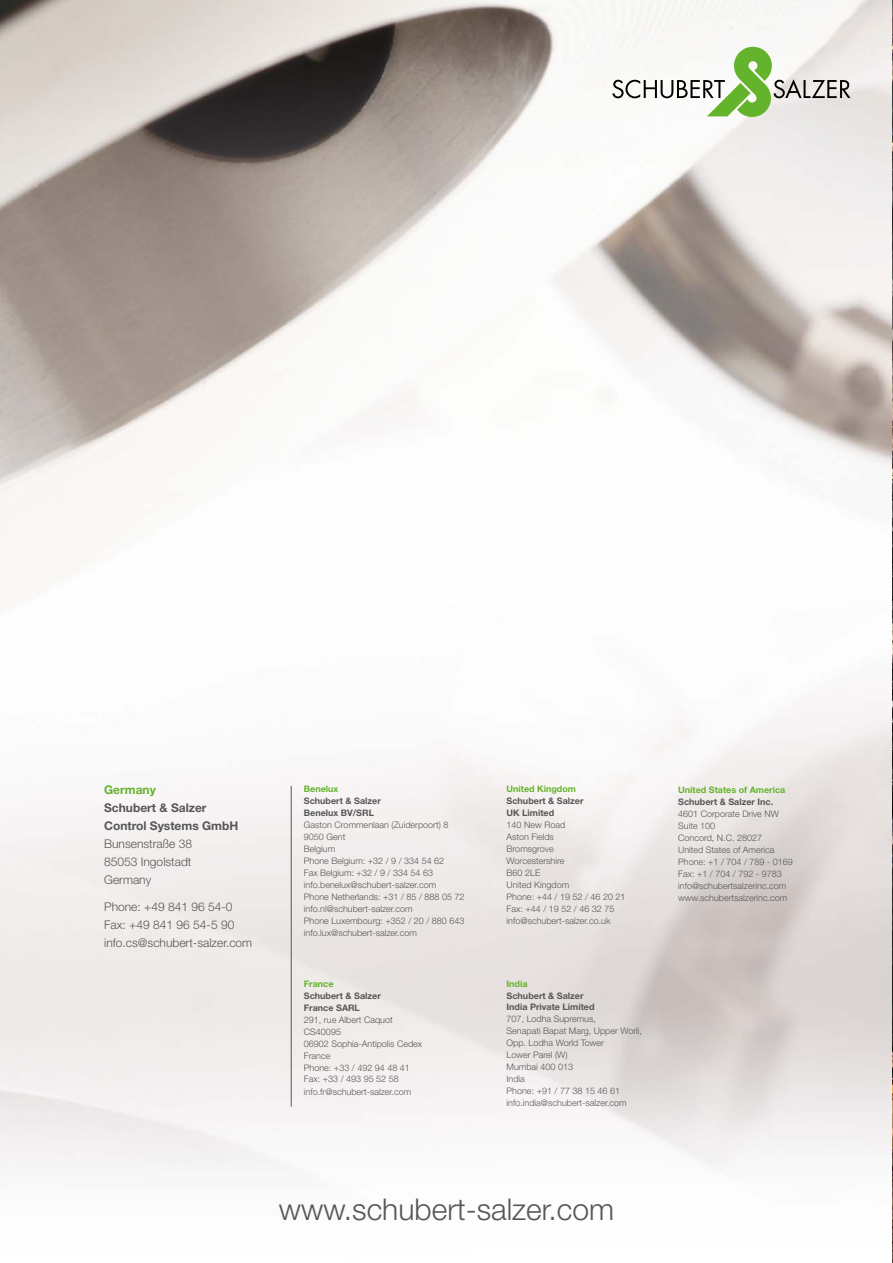
<style>
.page{position:relative;width:893px;height:1263px;background:#fff}
.page>*{position:absolute;margin:0;border:0;box-sizing:border-box;transform-origin:0 0}
.t1{font:300 30px "Helvetica Neue LT Std";color:#565656}
.t2{font:300 12px/18px "Helvetica Neue LT Std";color:#565656;text-align:justify}
.t3{font:700 12px "Helvetica Neue LT Std";color:#565656}
.t4{font:700 12px "Helvetica Neue LT Std";color:#64b32c}
.t5{font:300 9px/11.9px "Helvetica Neue LT Std";color:#565656}
.t6{font:700 9px "Helvetica Neue LT Std";color:#565656}
.t7{font:700 9px "Helvetica Neue LT Std";color:#64b32c}
.s1{font-weight:700;color:#64b32c}
.s2{font-weight:700}
</style>
<div class="page">
<img style="left:0;top:0;width:893px;height:1263px">
<svg style="left:612px;top:47px;width:238px;height:70px"></svg>
<hr style="left:291px;top:786px;width:1px;height:321px;background:#565656">
<p class="t4" style="left:104px;top:783px;width:53px">Germany</p>
<p class="t3" style="left:104px;top:801px;width:104px">Schubert &amp; Salzer</p>
<p class="t3" style="left:104px;top:819px;width:136px">Control Systems GmbH</p>
<p class="t2" style="left:104px;top:835px;width:90px">Bunsenstraße 38<br>85053 Ingolstadt Germany</p>
<p class="t2" style="left:104px;top:897px;width:130px">Phone: +49 841 96 54-0</p>
<p class="t2" style="left:104px;top:915px;width:132px">Fax: +49 841 96 54-5 90</p>
<p class="t2" style="left:104px;top:933px;width:150px">info.cs@schubert-salzer.com</p>
<p class="t5" style="left:304px;top:783px;width:146px"><span class="s1">Benelux<br></span><span class="s2">Schubert &amp; Salzer<br>Benelux BV/SRL<br></span>Gaston Crommenlaan (Zuiderpoort) 8</p>
<p class="t5" style="left:304px;top:831px;width:162px">9050 Gent<br>Belgium<br>Phone Belgium: +32 / 9 / 334 54 62<br>Fax Belgium: +32 / 9 / 334 54 63 info.benelux@schubert-salzer.com<br>Phone Netherlands: +31 / 85 / 888 05 72 info.nl@schubert-salzer.com<br>Phone Luxembourg: +352 / 20 / 880 643 info.lux@schubert-salzer.com</p>
<p class="t5" style="left:304px;top:977px;width:120px"><span class="s1">France<br></span><span class="s2">Schubert &amp; Salzer<br>France SARL<br></span>291, rue Albert Caquot<br>CS40095<br>06902 Sophia-Antipolis Cedex<br>France<br>Phone: +33 / 492 94 48 41<br>Fax: +33 / 493 95 52 58</p>
<p class="t5" style="left:304px;top:1085px;width:109px">info.fr@schubert-salzer.com</p>
<p class="t7" style="left:507px;top:784px;width:71px">United Kingdom</p>
<p class="t6" style="left:507px;top:796px;width:78px">Schubert &amp; Salzer</p>
<p class="t6" style="left:507px;top:808px;width:49px">UK Limited</p>
<p class="t5" style="left:507px;top:819px;width:60px">140 New Road</p>
<p class="t5" style="left:507px;top:831px;width:49px">Aston Fields</p>
<p class="t5" style="left:507px;top:843px;width:49px">Bromsgrove</p>
<p class="t5" style="left:507px;top:855px;width:59px">Worcestershire</p>
<p class="t5" style="left:507px;top:867px;width:35px">B60 2LE</p>
<p class="t5" style="left:507px;top:879px;width:64px">United Kingdom</p>
<p class="t5" style="left:507px;top:891px;width:120px">Phone: +44 / 19 52 / 46 20 21</p>
<p class="t5" style="left:507px;top:903px;width:109px">Fax: +44 / 19 52 / 46 32 75</p>
<p class="t5" style="left:507px;top:915px;width:105px">info@schubert-salzer.co.uk</p>
<p class="t7" style="left:507px;top:978px;width:22px">India</p>
<p class="t6" style="left:507px;top:990px;width:78px">Schubert &amp; Salzer</p>
<p class="t6" style="left:507px;top:1002px;width:89px">India Private Limited</p>
<p class="t5" style="left:507px;top:1013px;width:91px">707, Lodha Supremus,</p>
<p class="t5" style="left:507px;top:1025px;width:137px">Senapati Bapat Marg, Upper Worli,</p>
<p class="t5" style="left:507px;top:1037px;width:99px">Opp. Lodha World Tower</p>
<p class="t5" style="left:507px;top:1049px;width:62px">Lower Parel (W)</p>
<p class="t5" style="left:507px;top:1061px;width:68px">Mumbai 400 013</p>
<p class="t5" style="left:507px;top:1073px;width:20px">India</p>
<p class="t5" style="left:507px;top:1085px;width:115px">Phone: +91 / 77 38 15 46 61</p>
<p class="t5" style="left:507px;top:1097px;width:122px">info.india@schubert-salzer.com</p>
<p class="t1" style="left:279px;top:1191px;width:337px">www.schubert-salzer.com</p>
<p class="t7" style="left:678px;top:784px;width:109px">United States of America</p>
<p class="t6" style="left:678px;top:796px;width:97px">Schubert &amp; Salzer Inc.</p>
<p class="t5" style="left:678px;top:807px;width:102px">4601 Corporate Drive NW</p>
<p class="t5" style="left:678px;top:819px;width:39px">Suite 100</p>
<p class="t5" style="left:678px;top:831px;width:85px">Concord, N.C. 28027</p>
<p class="t5" style="left:678px;top:843px;width:98px">United States of America</p>
<p class="t5" style="left:678px;top:855px;width:116px">Phone: +1 / 704 / 789 - 0169</p>
<p class="t5" style="left:678px;top:867px;width:105px">Fax: +1 / 704 / 792 - 9783</p>
<p class="t5" style="left:678px;top:879px;width:110px">info@schubertsalzerinc.com</p>
<p class="t5" style="left:678px;top:891px;width:111px">www.schubertsalzerinc.com</p>
</div>
